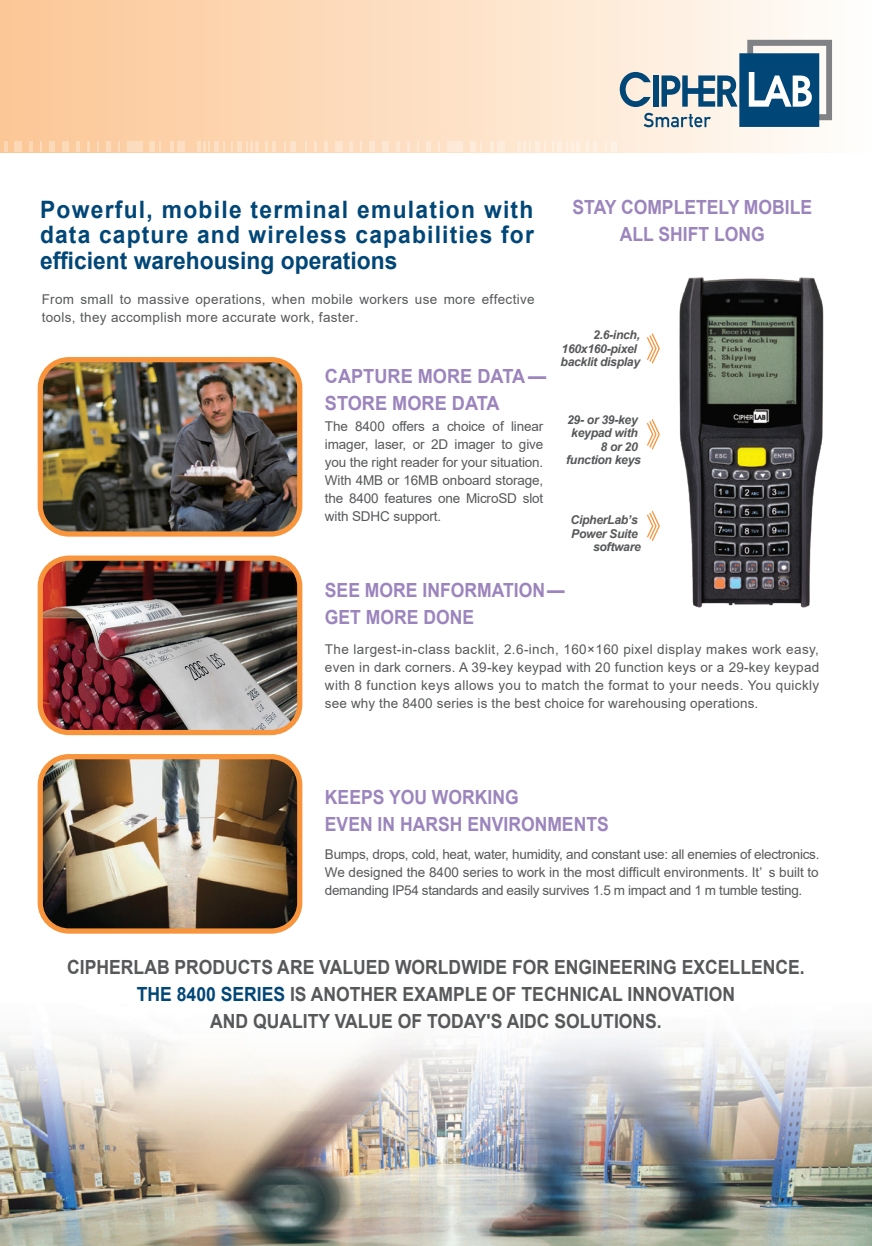
<style>
.page{position:relative;width:872px;height:1246px;background:#fff}
.page>*{position:absolute;margin:0;border:0;box-sizing:border-box;transform-origin:0 0}
.t1{font:700 24px/25.5px "Arial";color:#004677;text-align:justify;scale:.95 1}
.t2{font:700 19.5px/27px "Arial";color:#57585a;text-align:center;scale:.9 1}
.t3{font:700 19.5px/27px "Arial";color:#9c85bd;scale:.9 1}
.t4{font:700 19.5px/27px "Arial";color:#9c85bd;scale:.93 1}
.t5{font:13.5px/18px "Arial";letter-spacing:.01em;color:#57585a;text-align:justify}
.t6{font:italic 700 12.15px/13.5px "Arial";letter-spacing:-.025em;color:#57585a;text-align:right}
.s1{color:#004677}
</style>
<div class="page">
<div style="left:0;top:0;width:872px;height:152px;background:linear-gradient(to right,#fcc594,#fefdfa)"></div>
<div style="left:127px;top:142px;width:15px;height:10px;background:#fcdcbf"></div>
<svg style="left:170px;top:142px;width:3px;height:10px"></svg>
<svg style="left:223px;top:142px;width:2px;height:10px"></svg>
<div style="left:214px;top:142px;width:5px;height:10px;background:#fde0c5"></div>
<div style="left:149px;top:142px;width:6px;height:10px;background:#fddec0"></div>
<div style="left:177px;top:142px;width:7px;height:10px;background:#fddec2"></div>
<svg style="left:197px;top:142px;width:13px;height:10px"></svg>
<hr style="left:272px;top:142px;width:4px;height:10px;background:#fde2c8">
<svg style="left:284px;top:142px;width:2px;height:10px"></svg>
<svg style="left:231px;top:142px;width:2px;height:10px"></svg>
<div style="left:237px;top:142px;width:5px;height:10px;background:#fde1c6"></div>
<div style="left:290px;top:142px;width:6px;height:10px;background:#fde3cb"></div>
<svg style="left:265px;top:142px;width:3px;height:10px"></svg>
<svg style="left:246px;top:142px;width:13px;height:10px"></svg>
<div style="left:62px;top:142px;width:7px;height:10px;background:#fcd9b9"></div>
<hr style="left:29px;top:142px;width:4px;height:10px;background:#fcd8b7">
<svg style="left:40px;top:142px;width:2px;height:10px"></svg>
<div style="left:49px;top:142px;width:6px;height:10px;background:#fcd9b8"></div>
<div style="left:15px;top:142px;width:7px;height:10px;background:#fcd8b6"></div>
<svg style="left:4px;top:142px;width:3px;height:10px"></svg>
<svg style="left:118px;top:142px;width:2px;height:10px"></svg>
<div style="left:106px;top:142px;width:5px;height:10px;background:#fcdbbd"></div>
<svg style="left:76px;top:142px;width:3px;height:10px"></svg>
<svg style="left:87px;top:142px;width:2px;height:10px"></svg>
<div style="left:447px;top:142px;width:15px;height:10px;background:#fee9d7"></div>
<hr style="left:490px;top:142px;width:4px;height:10px;background:#feecdb">
<svg style="left:543px;top:142px;width:2px;height:10px"></svg>
<div style="left:535px;top:142px;width:5px;height:10px;background:#feeede"></div>
<div style="left:470px;top:142px;width:5px;height:10px;background:#feebd9"></div>
<div style="left:498px;top:142px;width:7px;height:10px;background:#feecdb"></div>
<hr style="left:517px;top:142px;width:4px;height:10px;background:#feeddd">
<svg style="left:523px;top:142px;width:7px;height:10px"></svg>
<svg style="left:551px;top:142px;width:2px;height:10px"></svg>
<div style="left:557px;top:142px;width:5px;height:10px;background:#feefe0"></div>
<div style="left:611px;top:142px;width:6px;height:10px;background:#fef1e5"></div>
<svg style="left:586px;top:142px;width:10px;height:10px"></svg>
<svg style="left:566px;top:142px;width:13px;height:10px"></svg>
<div style="left:382px;top:142px;width:7px;height:10px;background:#fde7d2"></div>
<hr style="left:349px;top:142px;width:4px;height:10px;background:#fde5cf">
<div style="left:369px;top:142px;width:6px;height:10px;background:#fde6d1"></div>
<div style="left:335px;top:142px;width:7px;height:10px;background:#fde5cf"></div>
<hr style="left:324px;top:142px;width:4px;height:10px;background:#fde5cd">
<svg style="left:305px;top:142px;width:2px;height:10px"></svg>
<svg style="left:314px;top:142px;width:3px;height:10px"></svg>
<svg style="left:438px;top:142px;width:2px;height:10px"></svg>
<div style="left:426px;top:142px;width:5px;height:10px;background:#fee9d6"></div>
<hr style="left:396px;top:142px;width:4px;height:10px;background:#fde7d3">
<svg style="left:417px;top:142px;width:2px;height:10px"></svg>
<svg style="left:407px;top:142px;width:3px;height:10px"></svg>
<svg style="left:619px;top:39px;width:214px;height:88px;background:#97acb8"></svg>
<img style="left:0;top:1033px;width:872px;height:213px">
<img style="left:44px;top:363px;width:252px;height:168px">
<div style="left:38px;top:357px;width:264px;height:180px;border:5px solid #f7943c;border-radius:28px"></div>
<img style="left:44px;top:561px;width:252px;height:168px">
<div style="left:38px;top:555px;width:264px;height:180px;border:5px solid #f7943c;border-radius:28px"></div>
<img style="left:44px;top:760px;width:252px;height:168px">
<div style="left:38px;top:754px;width:264px;height:180px;border:5px solid #f7943c;border-radius:28px"></div>
<img style="left:679px;top:277px;width:145px;height:331px">
<svg style="left:647px;top:333px;width:13px;height:31px"></svg>
<svg style="left:647px;top:419px;width:13px;height:31px"></svg>
<svg style="left:647px;top:510px;width:13px;height:32px"></svg>
<h1 class="t1" style="left:40px;top:197px;width:521px">Powerful, mobile terminal emulation with data capture and wireless capabilities for efficient warehousing operations</h1>
<p class="t5" style="left:42px;top:290px;width:494px">From small to massive operations, when mobile workers use more effective tools, they accomplish more accurate work, faster.</p>
<h2 class="t4" style="left:325px;top:362px;width:239px">CAPTURE MORE DATA —<br>STORE MORE DATA</h2>
<p class="t5" style="left:325px;top:417px;width:220px">The 8400 offers a choice of linear imager, laser, or 2D imager to give you the right reader for your situation.<br>With 4MB or 16MB onboard storage, the 8400 features one MicroSD slot with SDHC support.</p>
<h2 class="t3" style="left:572px;top:194px;width:268px;text-align:center">STAY COMPLETELY MOBILE<br>ALL SHIFT LONG</h2>
<p class="t6" style="left:560px;top:328px;width:81px;text-align:left;text-indent:33px">2.6-inch,<br>160x160-pixel backlit display</p>
<p class="t6" style="left:566px;top:413px;width:76px">29- or 39-key keypad with<br>8 or 20 function keys</p>
<p class="t6" style="left:570px;top:513px;width:72px">CipherLab’s<br>Power Suite software</p>
<h2 class="t3" style="left:325px;top:577px;width:268px">SEE MORE INFORMATION—<br>GET MORE DONE</h2>
<p class="t5" style="left:325px;top:640px;width:496px">The largest-in-class backlit, 2.6-inch, 160×160 pixel display makes work easy, even in dark corners. A 39-key keypad with 20 function keys or a 29-key keypad with 8 function keys allows you to match the format to your needs. You quickly see why the 8400 series is the best choice for warehousing operations.</p>
<h2 class="t3" style="left:325px;top:784px;width:317px">KEEPS YOU WORKING<br>EVEN IN HARSH ENVIRONMENTS</h2>
<p class="t5" style="left:325px;top:845px;width:496px">Bumps, drops, cold, heat, water, humidity, and constant use: all enemies of electronics.<br>We designed the 8400 series to work in the most difficult environments. It’ s built to demanding IP54 standards and easily survives 1.5 m impact and 1 m tumble testing.</p>
<h2 class="t2" style="left:67px;top:954px;width:821px">CIPHERLAB PRODUCTS ARE VALUED WORLDWIDE FOR ENGINEERING EXCELLENCE.<br><span class="s1">THE 8400 SERIES</span> IS ANOTHER EXAMPLE OF TECHNICAL INNOVATION<br>AND QUALITY VALUE OF TODAY'S AIDC SOLUTIONS.</h2>
</div>
